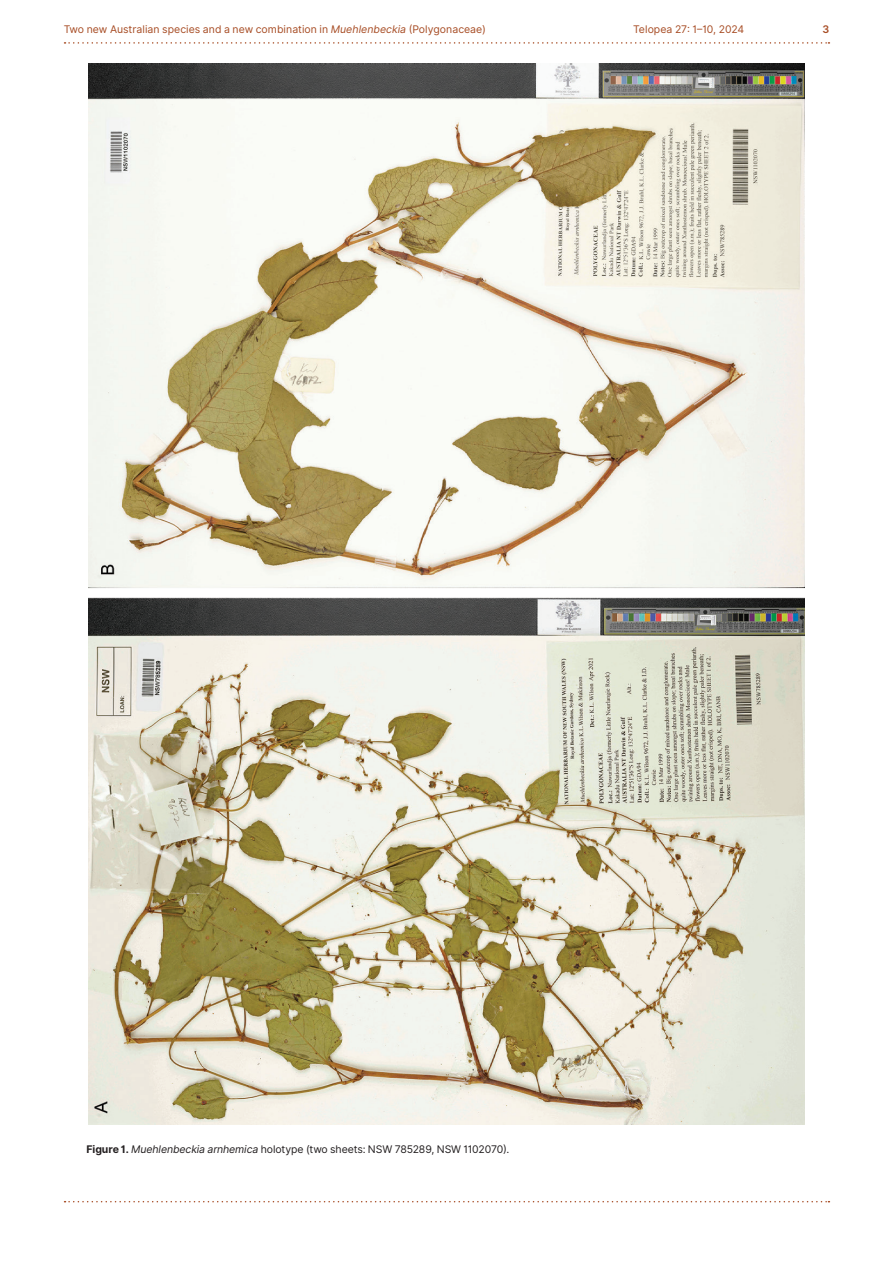
<style>
.page{position:relative;width:893px;height:1263px;background:#fff}
.page>*{position:absolute;margin:0;border:0;box-sizing:border-box;transform-origin:0 0}
.t1{font:10.5px "Inter";letter-spacing:.005em;color:#a74c24}
.Image_Caption{font:10.5px "Inter";letter-spacing:-.01em;color:#231f20}
.t2{font:600 10.5px "Inter";color:#a74c24}
.s1{font-style:italic}
.s2{font-weight:700}
</style>
<div class="page">
<svg style="left:65px;top:42px;width:764px;height:2px"></svg>
<svg style="left:65px;top:1201px;width:764px;height:1px"></svg>
<img style="left:88px;top:64px;width:717px;height:1060px">
<p class="t1" style="left:64px;top:22px;width:424px">Two new Australian species and a new combination in <span class="s1">Muehlenbeckia</span> (Polygonaceae)</p>
<p class="t1" style="left:633px;top:22px;width:113px">Telopea 27: 1–10, 2024</p>
<p class="t2" style="left:822px;top:22px;width:8px">3</p>
<p class="Image_Caption" style="left:86px;top:1141px;width:424px"><span class="s2">Figure 1.</span> <span class="s1">Muehlenbeckia arnhemica</span> holotype (two sheets: NSW 785289, NSW 1102070).</p>
</div>
